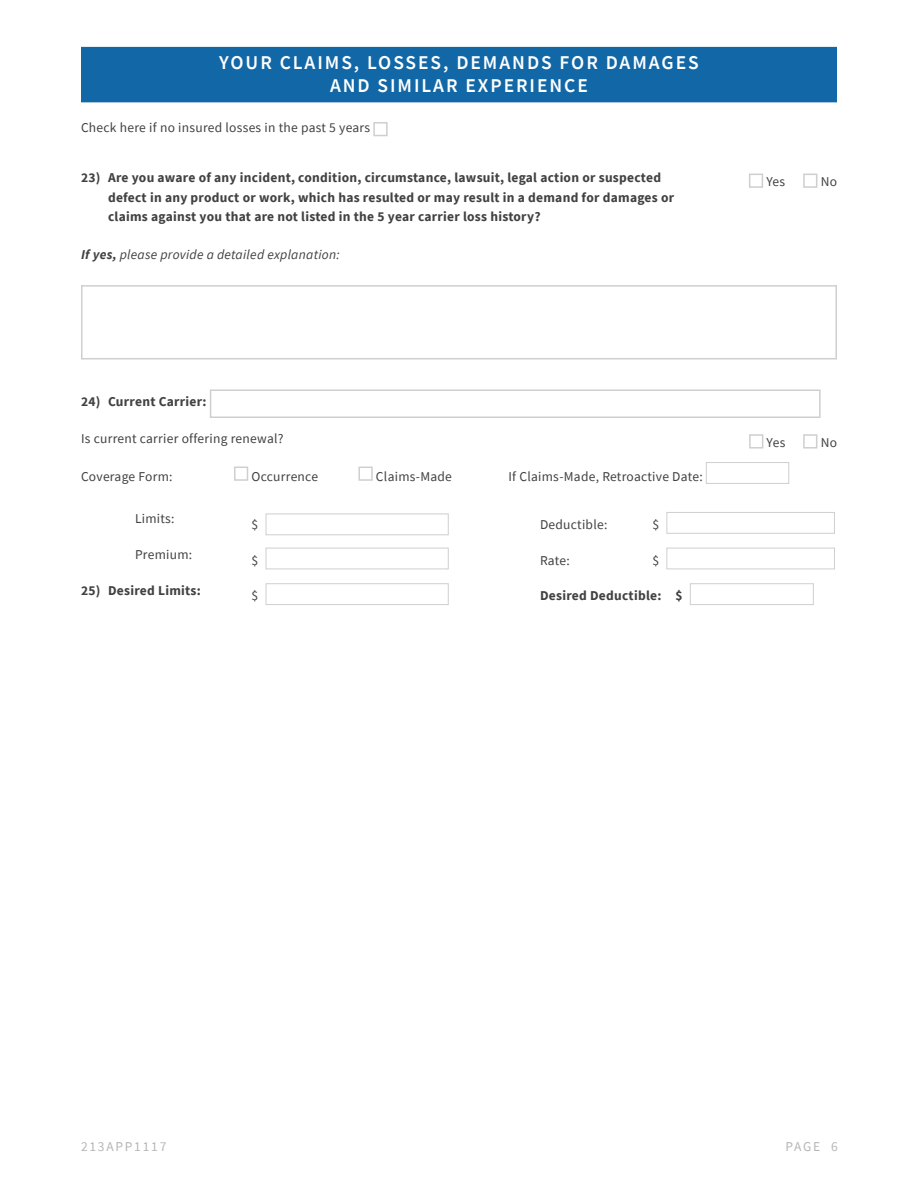
<style>
.page{position:relative;width:918px;height:1188px;background:#fff}
.page>*{position:absolute;margin:0;border:0;box-sizing:border-box;transform-origin:0 0}
.t1{font:600 19.5px/23.4px "Source Sans Pro";letter-spacing:.1em;color:#fff;text-align:center}
.t2{font:700 13.5px/19.5px "Source Sans Pro";letter-spacing:.02em;color:#414042}
.t3{font:13.5px "Source Sans Pro";letter-spacing:.02em;color:#414042}
.t4{font:italic 13.5px "Source Sans Pro";letter-spacing:.02em;color:#414042}
.t5{font:13.5px "Source Sans Pro";letter-spacing:.13em;color:#b4b6b8}
.s1{font-weight:700}
</style>
<div class="page">
<div style="left:81px;top:47px;width:756px;height:55px;background:#1268a7"></div>
<div style="left:373px;top:122px;width:15px;height:14px;border:2px solid #cdcfd0"></div>
<div style="left:749px;top:174px;width:14px;height:14px;border:2px solid #cdcfd0"></div>
<div style="left:803px;top:174px;width:14px;height:14px;border:2px solid #cdcfd0"></div>
<div style="left:81px;top:285px;width:756px;height:74px;border:2px solid #cdcfd0"></div>
<div style="left:210px;top:389px;width:611px;height:29px;border:2px solid #cdcfd0"></div>
<div style="left:749px;top:434px;width:14px;height:15px;border:2px solid #cdcfd0"></div>
<div style="left:803px;top:434px;width:14px;height:15px;border:2px solid #cdcfd0"></div>
<div style="left:234px;top:467px;width:14px;height:14px;border:2px solid #cdcfd0"></div>
<div style="left:358px;top:467px;width:15px;height:14px;border:2px solid #cdcfd0"></div>
<div style="left:706px;top:462px;width:83px;height:22px;border:1px solid #cdcfd0"></div>
<div style="left:266px;top:514px;width:183px;height:21px;border:1px solid #cdcfd0"></div>
<div style="left:666px;top:512px;width:169px;height:22px;border:1px solid #cdcfd0"></div>
<div style="left:266px;top:548px;width:183px;height:21px;border:1px solid #cdcfd0"></div>
<div style="left:666px;top:548px;width:169px;height:21px;border:1px solid #cdcfd0"></div>
<div style="left:266px;top:583px;width:183px;height:22px;border:1px solid #cdcfd0"></div>
<div style="left:690px;top:583px;width:124px;height:22px;border:1px solid #cdcfd0"></div>
<h1 class="t1" style="left:219px;top:50px;width:481px">YOUR CLAIMS, LOSSES, DEMANDS FOR DAMAGES<br>AND SIMILAR EXPERIENCE</h1>
<p class="t3" style="left:81px;top:118px;width:291px">Check here if no insured losses in the past 5 years</p>
<p class="t2" style="left:108px;top:168px;width:568px;text-indent:-27px">23) Are you aware of any incident, condition, circumstance, lawsuit, legal action or suspected defect in any product or work, which has resulted or may result in a demand for damages or claims against you that are not listed in the 5 year carrier loss history?</p>
<p class="t3" style="left:766px;top:173px;width:20px">Yes</p>
<p class="t3" style="left:821px;top:173px;width:18px">No</p>
<p class="t4" style="left:81px;top:246px;width:260px"><span class="s1">If yes,</span> please provide a detailed explanation:</p>
<p class="t2" style="left:81px;top:391px;width:127px">24) Current Carrier:</p>
<p class="t3" style="left:81px;top:430px;width:204px">Is current carrier offering renewal?</p>
<p class="t3" style="left:767px;top:434px;width:20px">Yes</p>
<p class="t3" style="left:821px;top:434px;width:18px">No</p>
<p class="t3" style="left:81px;top:467px;width:93px">Coverage Form:</p>
<p class="t3" style="left:251px;top:467px;width:68px">Occurrence</p>
<p class="t3" style="left:376px;top:467px;width:77px">Claims-Made</p>
<p class="t3" style="left:509px;top:467px;width:196px">If Claims-Made, Retroactive Date:</p>
<p class="t3" style="left:135px;top:510px;width:41px">Limits:</p>
<p class="t3" style="left:252px;top:516px;width:8px">$</p>
<p class="t3" style="left:540px;top:516px;width:69px">Deductible:</p>
<p class="t3" style="left:652px;top:516px;width:8px">$</p>
<p class="t3" style="left:135px;top:546px;width:59px">Premium:</p>
<p class="t3" style="left:252px;top:552px;width:8px">$</p>
<p class="t3" style="left:540px;top:552px;width:31px">Rate:</p>
<p class="t3" style="left:652px;top:552px;width:8px">$</p>
<p class="t2" style="left:81px;top:580px;width:121px">25) Desired Limits:</p>
<p class="t3" style="left:252px;top:587px;width:8px">$</p>
<p class="t2" style="left:540px;top:586px;width:144px">Desired Deductible: $</p>
<p class="t5" style="left:81px;top:1138px;width:87px">213APP1117</p>
<p class="t5" style="left:785px;top:1138px;width:54px">PAGE 6</p>
</div>
